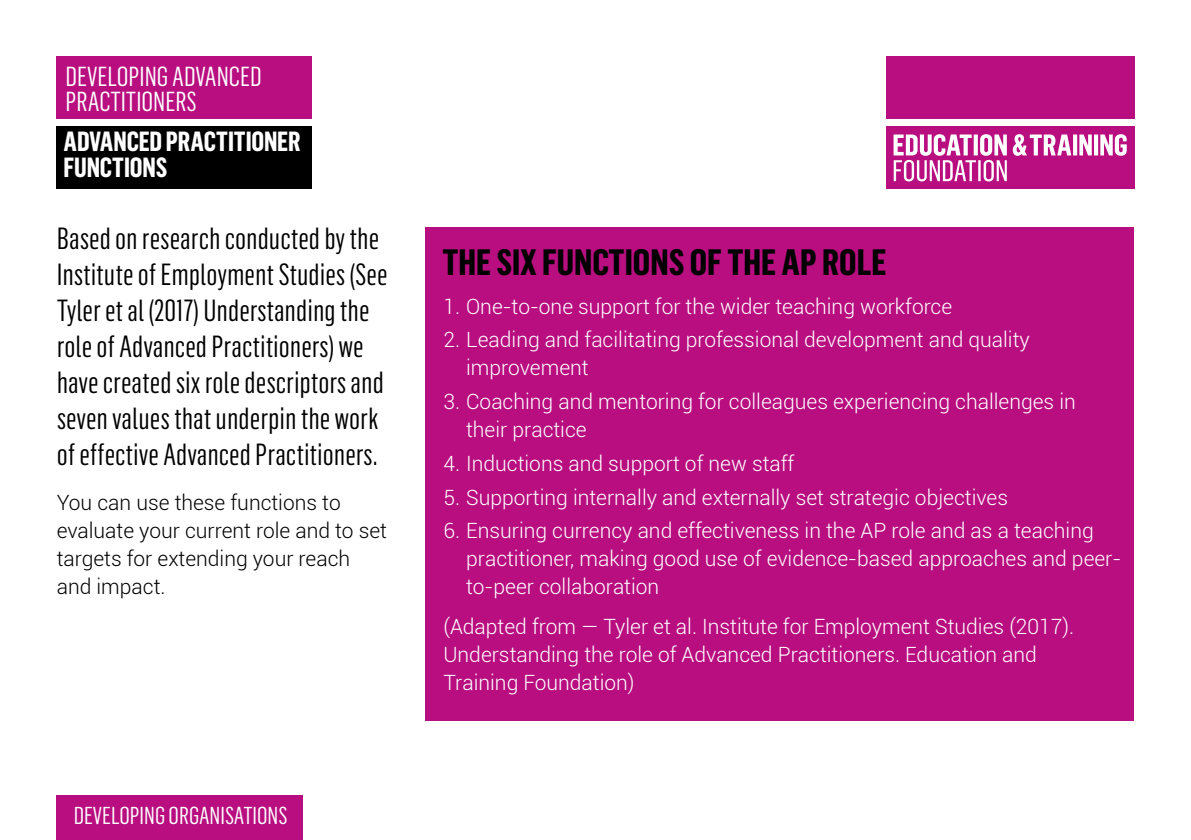
<style>
.page{position:relative;width:1191px;height:840px;background:#fff}
.page>*{position:absolute;margin:0;border:0;box-sizing:border-box;transform-origin:0 0}
.t1{font:700 36px "Flama Condensed";color:#000}
.t2{font:30px/36px "Flama Condensed";color:#000}
.t3{font:700 27.2px/26px "Flama Condensed";letter-spacing:-.005em;color:#fff}
.t4{font:27px/25px "Flama Condensed";color:#fff}
.t5{font:24px "Flama Condensed";color:#fff}
.t6{font:300 21px/28px "Roboto";color:#fff}
.t7{font:300 21px/28px "Roboto";color:#000}
</style>
<div class="page">
<div style="left:57px;top:795px;width:246px;height:44px;background:#b80e80"></div>
<div style="left:57px;top:57px;width:255px;height:62px;background:#b80e80"></div>
<div style="left:57px;top:126px;width:255px;height:63px;background:#000"></div>
<div style="left:885px;top:127px;width:249px;height:62px;background:#b80e80"></div>
<div style="left:885px;top:57px;width:249px;height:62px;background:#b80e80"></div>
<svg style="left:893px;top:134px;width:233px;height:47px"></svg>
<div style="left:425px;top:227px;width:709px;height:493px;background:#b80e80"></div>
<p class="t4" style="left:66px;top:63px;width:198px">DEVELOPING ADVANCED<br>PRACTITIONERS</p>
<p class="t3" style="left:63px;top:128px;width:239px">ADVANCED PRACTITIONER<br>FUNCTIONS</p>
<p class="t2" style="left:57px;top:219px;width:332px">Based on research conducted by the Institute of Employment Studies (See Tyler et al (2017) Understanding the role of Advanced Practitioners) we have created six role descriptors and seven values that underpin the work of effective Advanced Practitioners.</p>
<p class="t7" style="left:57px;top:487px;width:332px">You can use these functions to evaluate your current role and to set targets for extending your reach and impact.</p>
<p class="t5" style="left:74px;top:800px;width:215px">DEVELOPING ORGANISATIONS</p>
<h1 class="t1" style="left:442px;top:239px;width:446px">THE SIX FUNCTIONS OF THE AP ROLE</h1>
<p class="t6" style="left:443px;top:291px;width:510px">1. One-to-one support for the wider teaching workforce</p>
<p class="t6" style="left:466px;top:325px;width:565px;text-indent:-23px">2. Leading and facilitating professional development and quality improvement</p>
<p class="t6" style="left:466px;top:387px;width:611px;text-indent:-23px">3. Coaching and mentoring for colleagues experiencing challenges in their practice</p>
<p class="t6" style="left:443px;top:448px;width:352px">4. Inductions and support of new staff</p>
<p class="t6" style="left:443px;top:482px;width:566px">5. Supporting internally and externally set strategic objectives</p>
<p class="t6" style="left:466px;top:516px;width:656px;text-indent:-23px">6. Ensuring currency and effectiveness in the AP role and as a teaching practitioner, making good use of evidence-based approaches and peer&shy;to-peer collaboration</p>
<p class="t6" style="left:443px;top:611px;width:632px">(Adapted from — Tyler et al. Institute for Employment Studies (2017).<br>Understanding the role of Advanced Practitioners. Education and<br>Training Foundation)</p>
</div>
